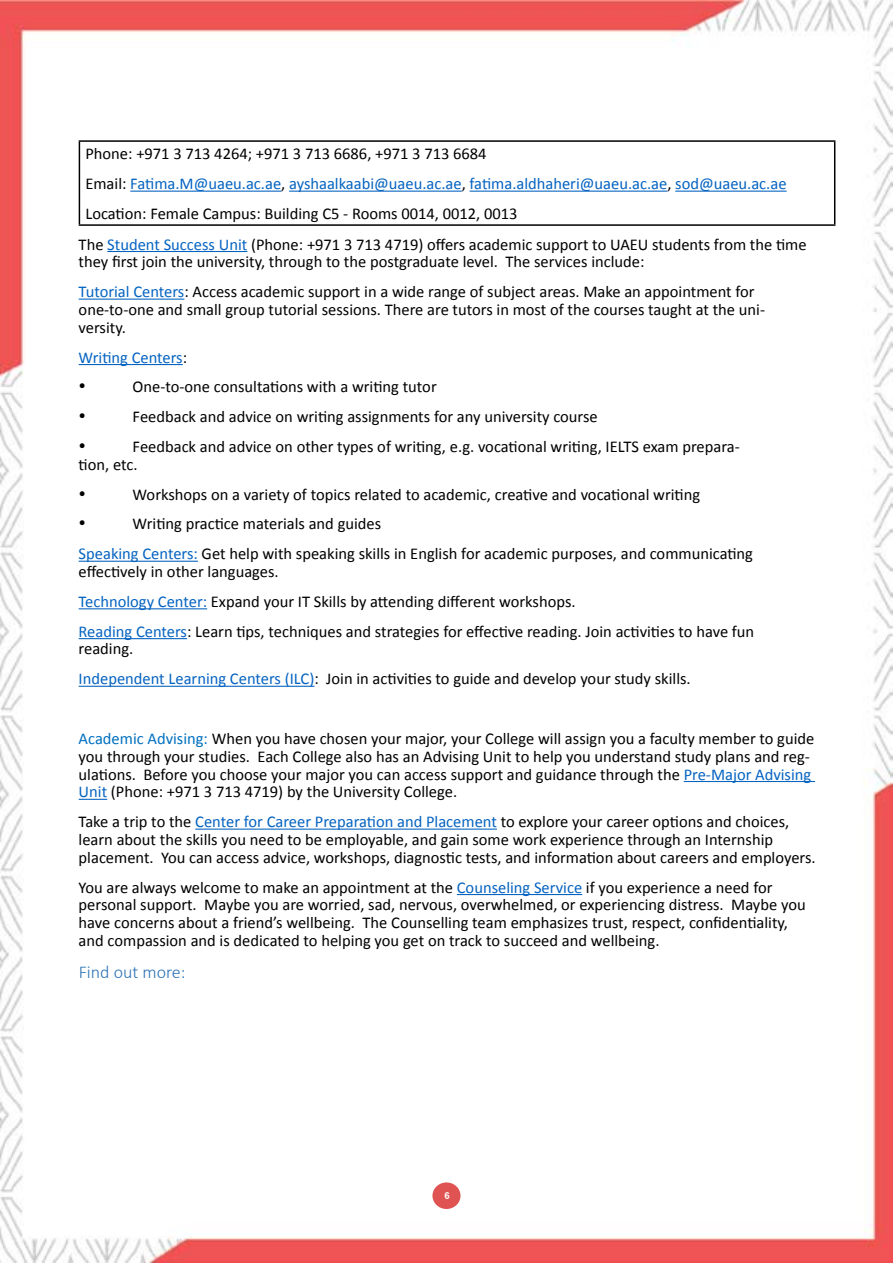
<style>
.page{position:relative;width:893px;height:1263px;background:#fff}
.page>*{position:absolute;margin:0;border:0;box-sizing:border-box;transform-origin:0 0}
.t1{font:300 18px "Calibri";color:#2e74b5}
.t2{font:16.5px/17.9px "Calibri";color:#000}
.t3{font:16.5px "Calibri";color:#0563c1}
.t4{font:16.5px "Symbol";color:#000}
.t5{font:10.5px "Ara ES Nawar";color:#fff}
.s1{color:#000}
.s2{color:#0563c1}
.s3{color:#0070c0}
</style>
<div class="page">
<img style="left:0;top:0;width:893px;height:1263px">
<div style="left:432px;top:1182px;width:28px;height:27px;background:#e05353;border-radius:50%"></div>
<hr style="left:107px;top:251px;width:140px;height:1px;background:#0563c1">
<hr style="left:79px;top:299px;width:105px;height:1px;background:#0563c1">
<hr style="left:79px;top:364px;width:104px;height:1px;background:#0563c1">
<hr style="left:79px;top:561px;width:119px;height:1px;background:#0563c1">
<hr style="left:79px;top:608px;width:128px;height:1px;background:#0563c1">
<hr style="left:79px;top:638px;width:108px;height:1px;background:#0563c1">
<hr style="left:79px;top:686px;width:235px;height:1px;background:#0563c1">
<hr style="left:684px;top:781px;width:131px;height:1px;background:#0563c1">
<svg style="left:79px;top:799px;width:28px;height:1px"></svg>
<hr style="left:195px;top:828px;width:302px;height:2px;background:#0563c1">
<hr style="left:457px;top:894px;width:125px;height:1px;background:#0563c1">
<hr style="left:79px;top:140px;width:756px;height:2px;background:#000">
<hr style="left:79px;top:142px;width:1px;height:82px;background:#000">
<hr style="left:834px;top:142px;width:1px;height:82px;background:#000">
<hr style="left:79px;top:224px;width:756px;height:2px;background:#000">
<hr style="left:130px;top:191px;width:151px;height:1px;background:#0563c1">
<hr style="left:289px;top:191px;width:173px;height:1px;background:#0563c1">
<hr style="left:470px;top:191px;width:197px;height:1px;background:#0563c1">
<hr style="left:675px;top:191px;width:112px;height:1px;background:#0563c1">
<p class="t2" style="left:85px;top:144px;width:403px">Phone: +971 3 713 4264; +971 3 713 6686, +971 3 713 6684</p>
<p class="t3" style="left:85px;top:174px;width:703px"><span class="s1">Email:</span> Fatima.M@uaeu.ac.ae<span class="s1">,</span> ayshaalkaabi@uaeu.ac.ae<span class="s1">,</span> fatima.aldhaheri@uaeu.ac.ae<span class="s1">,</span> sod@uaeu.ac.ae</p>
<p class="t2" style="left:85px;top:204px;width:434px">Location: Female Campus: Building C5 - Rooms 0014, 0012, 0013</p>
<p class="t2" style="left:79px;top:234px;width:729px">The <span class="s2">Student Success Unit</span> (Phone: +971 3 713 4719) offers academic support to UAEU students from the time</p>
<p class="t2" style="left:79px;top:246px;width:678px;line-height:29.8px">they first join the university, through to the postgraduate level. The services include:<br><span class="s2">Tutorial Centers</span>: Access academic support in a wide range of subject areas. Make an appointment for</p>
<p class="t2" style="left:79px;top:300px;width:688px">one-to-one and small group tutorial sessions. There are tutors in most of the courses taught at the uni&shy;versity.</p>
<p class="t3" style="left:79px;top:347px;width:110px">Writing Centers<span class="s1">:</span></p>
<p class="t4" style="left:79px;top:379px;width:9px">•</p>
<p class="t2" style="left:133px;top:377px;width:306px">One-to-one consultations with a writing tutor</p>
<p class="t4" style="left:79px;top:409px;width:9px">•</p>
<p class="t2" style="left:133px;top:407px;width:467px">Feedback and advice on writing assignments for any university course</p>
<p class="t4" style="left:79px;top:438px;width:9px">•</p>
<p class="t2" style="left:79px;top:437px;width:663px;text-indent:54px">Feedback and advice on other types of writing, e.g. vocational writing, IELTS exam prepara&shy;tion, etc.</p>
<p class="t4" style="left:79px;top:486px;width:9px">•</p>
<p class="t2" style="left:133px;top:484px;width:569px">Workshops on a variety of topics related to academic, creative and vocational writing</p>
<p class="t4" style="left:79px;top:516px;width:9px">•</p>
<p class="t2" style="left:79px;top:508px;width:676px;line-height:29.8px;text-indent:54px">Writing practice materials and guides<br><span class="s2">Speaking Centers:</span> Get help with speaking skills in English for academic purposes, and communicating</p>
<p class="t2" style="left:79px;top:556px;width:677px;line-height:29.8px">effectively in other languages.<br><span class="s2">Technology Center:</span> Expand your IT Skills by attending different workshops.<br><span class="s2">Reading Centers</span>: Learn tips, techniques and strategies for effective reading. Join activities to have fun</p>
<p class="t2" style="left:79px;top:633px;width:614px;line-height:29.8px">reading.<br><span class="s2">Independent Learning Centers (ILC)</span>: Join in activities to guide and develop your study skills.</p>
<p class="t2" style="left:79px;top:729px;width:737px"><span class="s3">Academic Advising:</span> When you have chosen your major, your College will assign you a faculty member to guide you through your studies. Each College also has an Advising Unit to help you understand study plans and reg&shy;ulations. Before you choose your major you can access support and guidance through the <span class="s2">Pre-Major Advising Unit</span> (Phone: +971 3 713 4719) by the University College.</p>
<p class="t2" style="left:79px;top:812px;width:738px">Take a trip to the <span class="s2">Center for Career Preparation and Placement</span> to explore your career options and choices, learn about the skills you need to be employable, and gain some work experience through an Internship placement. You can access advice, workshops, diagnostic tests, and information about careers and employers.</p>
<p class="t2" style="left:79px;top:877px;width:728px">You are always welcome to make an appointment at the <span class="s2">Counseling Service</span> if you experience a need for personal support. Maybe you are worried, sad, nervous, overwhelmed, or experiencing distress. Maybe you have concerns about a friend’s wellbeing. The Counselling team emphasizes trust, respect, confidentiality, and compassion and is dedicated to helping you get on track to succeed and wellbeing.</p>
<p class="t1" style="left:79px;top:960px;width:108px">Find out more:</p>
<p class="t5" style="left:444px;top:1190px;width:7px">6</p>
</div>
